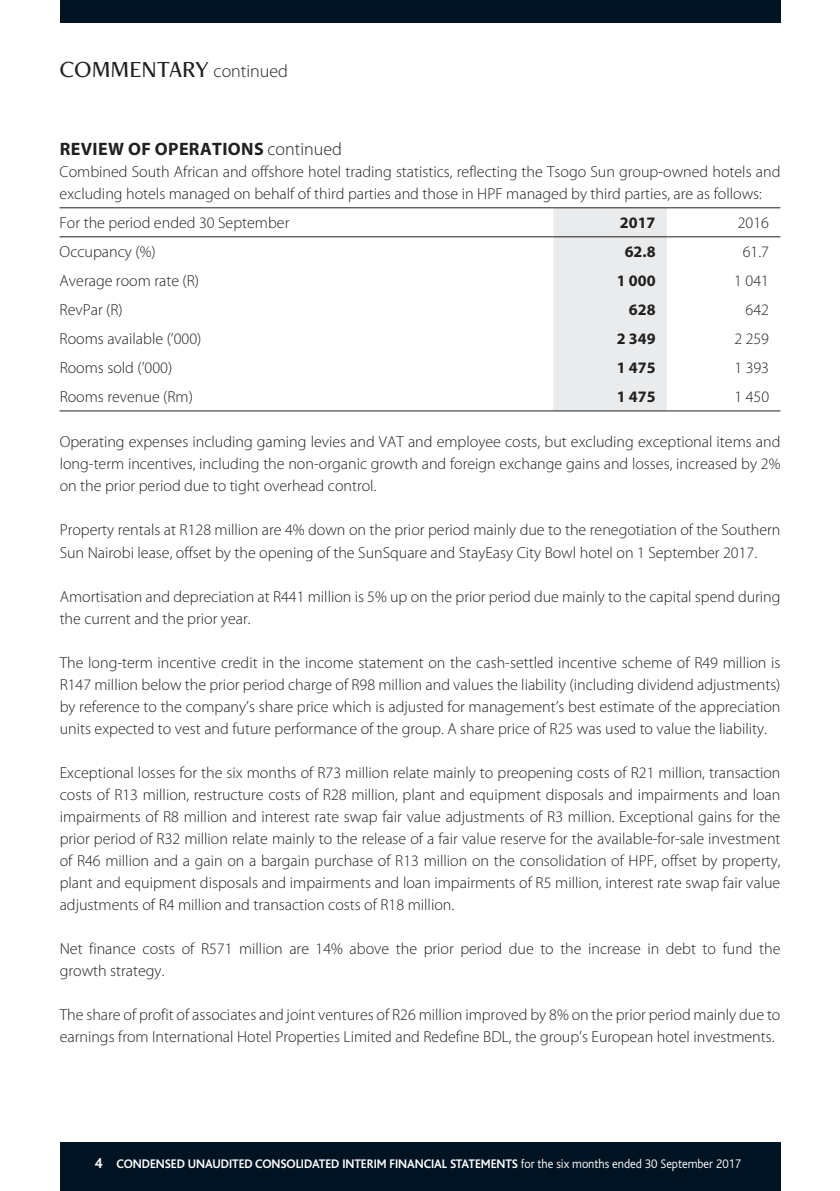
<style>
.page{position:relative;width:840px;height:1191px;background:#fff}
.page>*{position:absolute;margin:0;border:0;box-sizing:border-box;transform-origin:0 0}
.t1{font:500 24px "Freight Neo Pro";color:#221f1f}
.t2{font:700 18px "Myriad Pro";letter-spacing:.02em;color:#221f1f}
.t3{font:300 16px/22px "Myriad Pro";color:#221f1f}
.t4{font:700 16px "Myriad Pro";color:#221f1f}
.t5{font:700 13px "Bliss";letter-spacing:-.005em;color:#fff;scale:.95 1}
.s1{font-family:"Myriad Pro";font-weight:300;font-size:18px}
.s2{font-weight:300}
.s3{font-size:15px}
</style>
<div class="page">
<div style="left:60px;top:0;width:720px;height:23px;background:#001322"></div>
<div style="left:60px;top:1142px;width:720px;height:49px;background:#001322"></div>
<div style="left:553px;top:208px;width:113px;height:202px;background:#eaebec"></div>
<hr style="left:60px;top:207px;width:493px;height:1px;background:#221f1f">
<hr style="left:553px;top:207px;width:113px;height:1px;background:#221f1f">
<hr style="left:666px;top:207px;width:114px;height:1px;background:#221f1f">
<hr style="left:60px;top:236px;width:493px;height:1px;background:#221f1f">
<hr style="left:553px;top:236px;width:113px;height:1px;background:#221f1f">
<hr style="left:666px;top:236px;width:114px;height:1px;background:#221f1f">
<hr style="left:60px;top:410px;width:493px;height:1px;background:#221f1f">
<hr style="left:553px;top:410px;width:113px;height:1px;background:#221f1f">
<hr style="left:666px;top:410px;width:114px;height:1px;background:#221f1f">
<h1 class="t1" style="left:60px;top:61px;width:230px">COMMENTARY <span class="s1">continued</span></h1>
<p class="t2" style="left:60px;top:142px;width:283px">REVIEW OF OPERATIONS <span class="s2">continued</span></p>
<p class="t3" style="left:60px;top:162px;width:722px">Combined South African and offshore hotel trading statistics, reflecting the Tsogo Sun group-owned hotels and excluding hotels managed on behalf of third parties and those in HPF managed by third parties, are as follows:</p>
<p class="t3" style="left:60px;top:213px;width:231px">For the period ended 30 September</p>
<p class="t4" style="left:619px;top:217px;width:37px">2017</p>
<p class="t3" style="left:737px;top:213px;width:33px">2016</p>
<p class="t3" style="left:60px;top:242px;width:98px">Occupancy (%)</p>
<p class="t4" style="left:624px;top:246px;width:32px">62.8</p>
<p class="t3" style="left:742px;top:242px;width:28px">61.7</p>
<p class="t3" style="left:60px;top:271px;width:141px">Average room rate (R)</p>
<p class="t4" style="left:616px;top:275px;width:40px">1 000</p>
<p class="t3" style="left:733px;top:271px;width:36px">1 041</p>
<p class="t3" style="left:60px;top:300px;width:65px">RevPar (R)</p>
<p class="t4" style="left:628px;top:304px;width:28px">628</p>
<p class="t3" style="left:745px;top:300px;width:25px">642</p>
<p class="t3" style="left:60px;top:329px;width:143px">Rooms available (’000)</p>
<p class="t4" style="left:616px;top:333px;width:40px">2 349</p>
<p class="t3" style="left:734px;top:329px;width:36px">2 259</p>
<p class="t3" style="left:60px;top:358px;width:114px">Rooms sold (’000)</p>
<p class="t4" style="left:616px;top:362px;width:40px">1 475</p>
<p class="t3" style="left:734px;top:358px;width:36px">1 393</p>
<p class="t3" style="left:60px;top:387px;width:135px">Rooms revenue (Rm)</p>
<p class="t4" style="left:616px;top:391px;width:40px">1 475</p>
<p class="t3" style="left:734px;top:387px;width:36px">1 450</p>
<p class="t3" style="left:60px;top:432px;width:722px;text-align:justify">Operating expenses including gaming levies and VAT and employee costs, but excluding exceptional items and long-term incentives, including the non-organic growth and foreign exchange gains and losses, increased by 2% on the prior period due to tight overhead control.</p>
<p class="t3" style="left:60px;top:520px;width:721px">Property rentals at R128 million are 4% down on the prior period mainly due to the renegotiation of the Southern<br>Sun Nairobi lease, offset by the opening of the SunSquare and StayEasy City Bowl hotel on 1 September 2017.</p>
<p class="t3" style="left:60px;top:586px;width:722px">Amortisation and depreciation at R441 million is 5% up on the prior period due mainly to the capital spend during the current and the prior year.</p>
<p class="t3" style="left:60px;top:652px;width:722px;text-align:justify">The long-term incentive credit in the income statement on the cash-settled incentive scheme of R49 million is R147 million below the prior period charge of R98 million and values the liability (including dividend adjustments) by reference to the company’s share price which is adjusted for management’s best estimate of the appreciation units expected to vest and future performance of the group. A share price of R25 was used to value the liability.</p>
<p class="t3" style="left:60px;top:762px;width:722px;text-align:justify">Exceptional losses for the six months of R73 million relate mainly to preopening costs of R21 million, transaction costs of R13 million, restructure costs of R28 million, plant and equipment disposals and impairments and loan impairments of R8 million and interest rate swap fair value adjustments of R3 million. Exceptional gains for the prior period of R32 million relate mainly to the release of a fair value reserve for the available-for-sale investment of R46 million and a gain on a bargain purchase of R13 million on the consolidation of HPF, offset by property, plant and equipment disposals and impairments and loan impairments of R5 million, interest rate swap fair value adjustments of R4 million and transaction costs of R18 million.</p>
<p class="t3" style="left:60px;top:938px;width:721px">Net finance costs of R571 million are 14% above the prior period due to the increase in debt to fund the growth strategy.</p>
<p class="t3" style="left:60px;top:1004px;width:721px">The share of profit of associates and joint ventures of R26 million improved by 8% on the prior period mainly due to earnings from International Hotel Properties Limited and Redefine BDL, the group’s European hotel investments.</p>
<p class="t5" style="left:95px;top:1156px;width:681px"><span class="s3">4</span> CONDENSED UNAUDITED CONSOLIDATED INTERIM FINANCIAL STATEMENTS <span class="s2">for the six months ended 30 September 2017</span></p>
</div>
